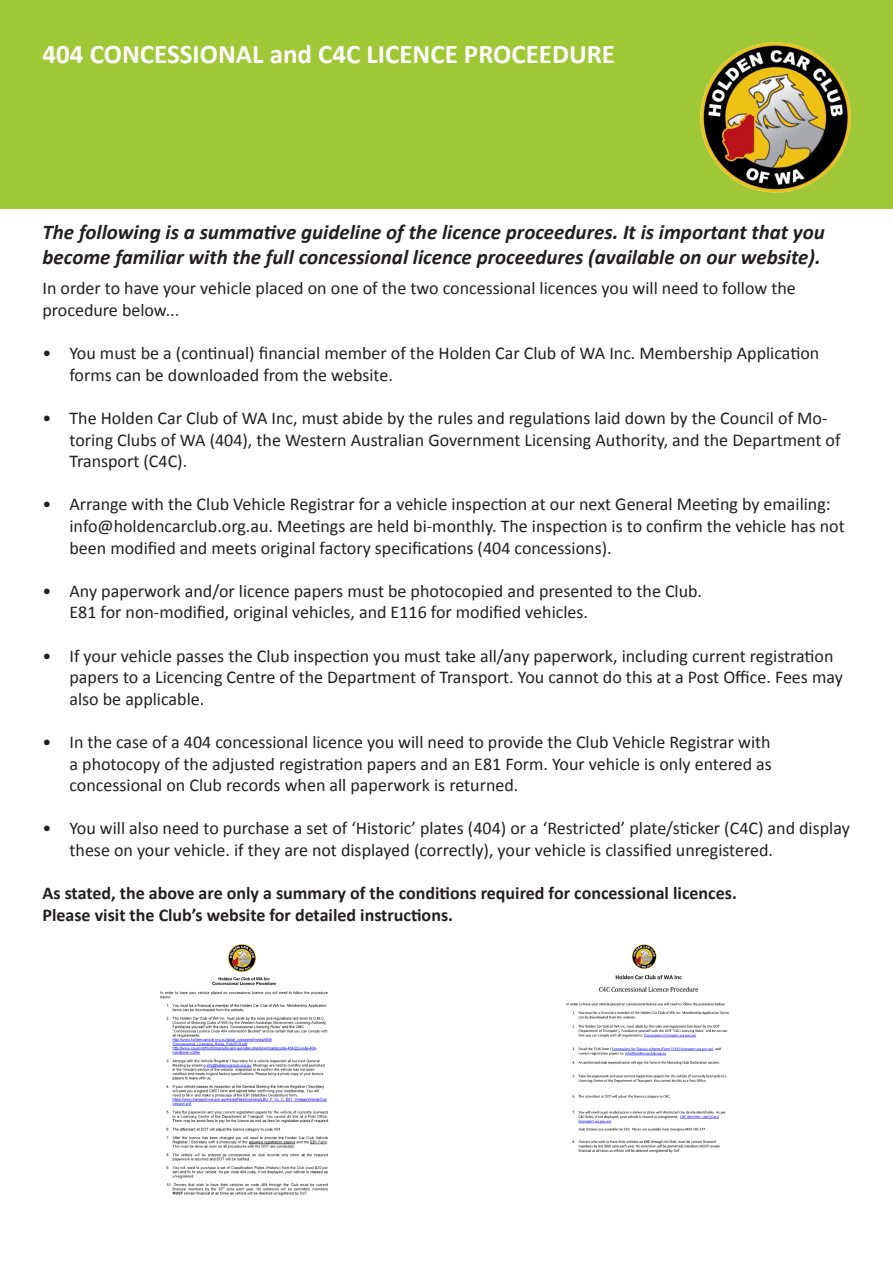
<style>
.page{position:relative;width:893px;height:1263px;background:#fff}
.page>*{position:absolute;margin:0;border:0;box-sizing:border-box;transform-origin:0 0}
.t1{font:700 27px "Calibri";color:#fff}
.t2{font:italic 700 21px/25.2px "Calibri";color:#231f20}
.t3{font:18px/21.6px "Calibri";color:#231f20}
.t4{font:700 18px/21.6px "Calibri";color:#231f20}
</style>
<div class="page">
<div style="left:0;top:0;width:893px;height:208px;background:#a0c736"></div>
<img style="left:700px;top:42px;width:150px;height:151px">
<img style="left:160px;top:944px;width:169px;height:252px">
<img style="left:566px;top:944px;width:163px;height:209px">
<p class="t1" style="left:43px;top:35px;width:574px">404 CONCESSIONAL and C4C LICENCE PROCEEDURE</p>
<p class="t2" style="left:43px;top:219px;width:784px">The following is a summative guideline of the licence proceedures. It is important that you become familiar with the full concessional licence proceedures (available on our website).</p>
<p class="t3" style="left:43px;top:277px;width:755px">In order to have your vehicle placed on one of the two concessional licences you will need to follow the procedure below...</p>
<p class="t3" style="left:70px;top:342px;width:751px;text-indent:-27px">• You must be a (continual) financial member of the Holden Car Club of WA Inc. Membership Application forms can be downloaded from the website.</p>
<p class="t3" style="left:70px;top:407px;width:772px;text-indent:-27px">• The Holden Car Club of WA Inc, must abide by the rules and regulations laid down by the Council of Mo&shy;toring Clubs of WA (404), the Western Australian Government Licensing Authority, and the Department of<br>Transport (C4C).</p>
<p class="t3" style="left:70px;top:493px;width:777px;text-indent:-27px">• Arrange with the Club Vehicle Registrar for a vehicle inspection at our next General Meeting by emailing: info@holdencarclub.org.au. Meetings are held bi-monthly. The inspection is to confirm the vehicle has not been modified and meets original factory specifications (404 concessions).</p>
<p class="t3" style="left:70px;top:579px;width:634px;text-indent:-27px">• Any paperwork and/or licence papers must be photocopied and presented to the Club.<br>E81 for non-modified, original vehicles, and E116 for modified vehicles.</p>
<p class="t3" style="left:70px;top:644px;width:775px;text-indent:-27px">• If your vehicle passes the Club inspection you must take all/any paperwork, including current registration papers to a Licencing Centre of the Department of Transport. You cannot do this at a Post Office. Fees may also be applicable.</p>
<p class="t3" style="left:70px;top:731px;width:704px;text-align:justify;text-indent:-27px">• In the case of a 404 concessional licence you will need to provide the Club Vehicle Registrar with a photocopy of the adjusted registration papers and an E81 Form. Your vehicle is only entered as concessional on Club records when all paperwork is returned.</p>
<p class="t3" style="left:70px;top:817px;width:782px;text-indent:-27px">• You will also need to purchase a set of ‘Historic’ plates (404) or a ‘Restricted’ plate/sticker (C4C) and display these on your vehicle. if they are not displayed (correctly), your vehicle is classified unregistered.</p>
<p class="t4" style="left:43px;top:882px;width:696px">As stated, the above are only a summary of the conditions required for concessional licences.<br>Please visit the Club’s website for detailed instructions.</p>
</div>
